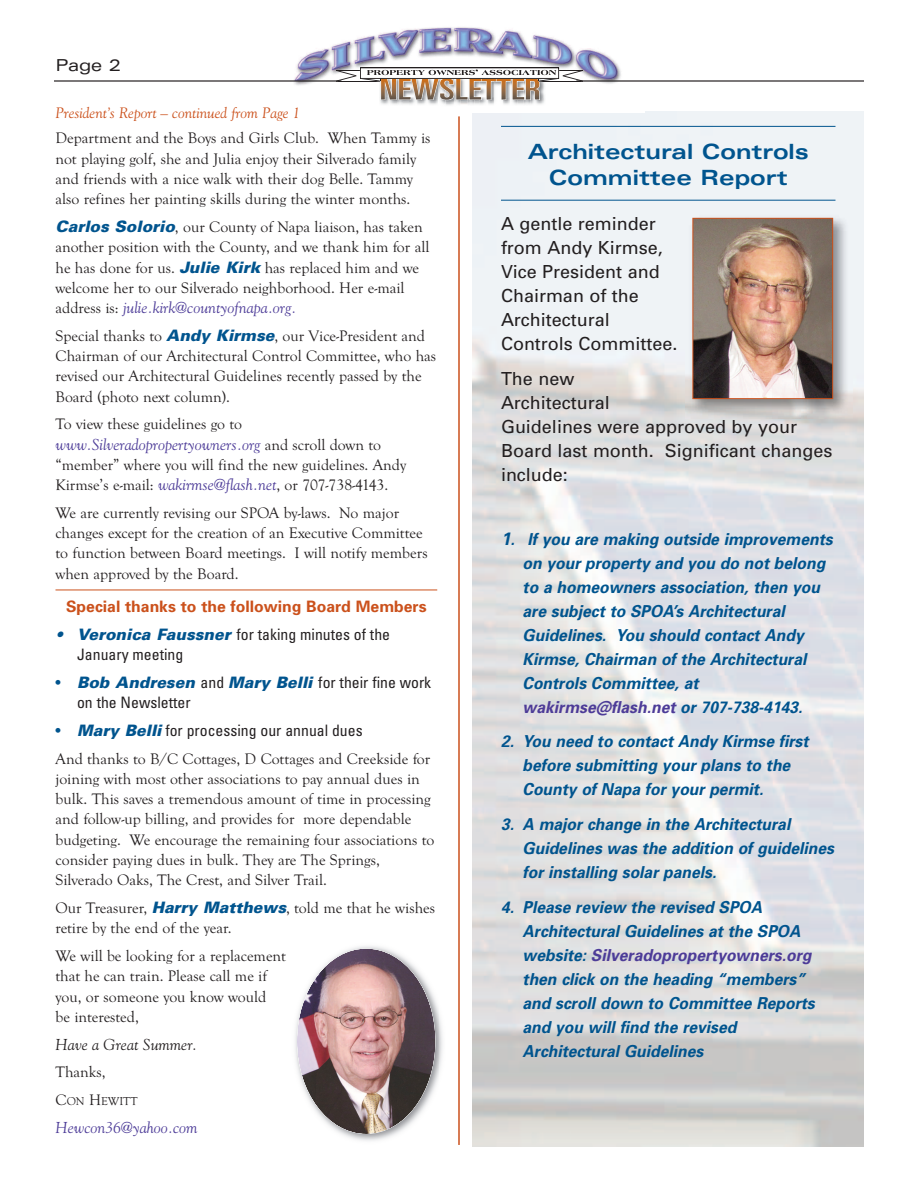
<style>
.page{position:relative;width:918px;height:1188px;background:#fff}
.page>*{position:absolute;margin:0;border:0;box-sizing:border-box;transform-origin:0 0}
.t1{font:700 expanded 21px/25.5px "Univers";color:#00548e;text-align:center}
.t2{font:18px/24px "Univers";color:#231f20}
.t3{font:italic 700 16.5px/24px "Univers";color:#00548e;scale:.95 1}
.t4{font:expanded 16.5px "Univers";color:#231f20}
.t5{font:15.75px/20.2px "Goudy Old Style T";color:#231f20}
.t6{font:condensed 15.75px/20.2px "Univers";color:#231f20}
.t7{font:italic 15.75px "Goudy";color:#4d3c98}
.t8{font:700 15.75px "Univers";color:#cb511c}
.t9{font:italic 15.75px "Goudy";color:#231f20}
.t10{font:italic 15px "Goudy";color:#cb511c}
.t11{font:11.85px "Goudy Old Style T";color:#231f20}
.s1{font-family:"Univers";font-weight:900;font-style:italic;color:#00548e}
.s2{font-family:"Goudy Old Style T";font-style:normal;color:#231f20}
.s3{font-family:"Goudy";font-style:italic;color:#4d3c98}
.s4{font-weight:900;font-style:italic;font-stretch:normal;color:#00548e}
.s5{color:#00548e}
.s6{font-size:15.75px}
.s7{font-size:18px}
.s8{color:#4d3c98}
</style>
<div class="page">
<hr style="left:501px;top:126px;width:335px;height:1px;background:#00548e">
<hr style="left:501px;top:200px;width:335px;height:1px;background:#00548e">
<hr style="left:56px;top:590px;width:381px;height:1px;background:#cb511c">
<img style="left:294px;top:27px;width:327px;height:58px">
<svg style="left:336px;top:67px;width:247px;height:38px"></svg>
<hr style="left:54px;top:80px;width:287px;height:2px;background:#231f20">
<hr style="left:576px;top:80px;width:288px;height:2px;background:#231f20">
<img style="left:295px;top:946px;width:148px;height:195px">
<img style="left:297px;top:949px;width:138px;height:185px;border-radius:50%">
<img style="left:686px;top:211px;width:166px;height:207px">
<img style="left:695px;top:220px;width:136px;height:177px">
<div style="left:693px;top:218px;width:140px;height:181px;border:1px solid #cb511c"></div>
<hr style="left:458px;top:116px;width:2px;height:1029px;background:#cb511c">
<p class="t4" style="left:56px;top:59px;width:67px">Page 2</p>
<p class="t10" style="left:56px;top:105px;width:246px">President’s Report – continued from Page 1</p>
<p class="t5" style="left:55px;top:128px;width:377px">Department and the Boys and Girls Club. When Tammy is not playing golf, she and Julia enjoy their Silverado family and friends with a nice walk with their dog Belle. Tammy also refines her painting skills during the winter months.</p>
<p class="t5" style="left:55px;top:216px;width:375px"><span class="s1">Carlos Solorio</span>, our County of Napa liaison, has taken another position with the County, and we thank him for all he has done for us. <span class="s1">Julie Kirk</span> has replaced him and we welcome her to our Silverado neighborhood. Her e-mail</p>
<p class="t7" style="left:56px;top:298px;width:243px"><span class="s2">address is:</span> julie.kirk@countyofnapa.org.</p>
<p class="t5" style="left:55px;top:325px;width:382px">Special thanks to <span class="s1">Andy Kirmse</span>, our Vice-President and Chairman of our Architectural Control Committee, who has revised our Architectural Guidelines recently passed by the Board (photo next column).</p>
<p class="t5" style="left:55px;top:414px;width:188px">To view these guidelines go to</p>
<p class="t7" style="left:56px;top:435px;width:327px">www.Silveradopropertyowners.org <span class="s2">and scroll down to</span></p>
<p class="t5" style="left:55px;top:454px;width:352px">“member” where you will find the new guidelines. Andy<br>Kirmse’s e-mail: <span class="s3">wakirmse@flash.net</span>, or 707-738-4143.</p>
<p class="t5" style="left:55px;top:502px;width:374px">We are currently revising our SPOA by-laws. No major changes except for the creation of an Executive Committee to function between Board meetings. I will notify members when approved by the Board.</p>
<p class="t8" style="left:66px;top:601px;width:362px">Special thanks to the following Board Members</p>
<p class="t6" style="left:77px;top:625px;width:314px;text-indent:-22px"><span class="s4">• Veronica Faussner</span> for taking minutes of the<br>January meeting</p>
<p class="t6" style="left:77px;top:673px;width:356px;text-indent:-22px"><span class="s5">•</span> <span class="s4">Bob Andresen</span> and <span class="s4">Mary Belli</span> for their fine work on the Newsletter</p>
<p class="t6" style="left:56px;top:721px;width:309px"><span class="s5">•</span> <span class="s4">Mary Belli</span> for processing our annual dues</p>
<p class="t5" style="left:55px;top:748px;width:380px">And thanks to B/C Cottages, D Cottages and Creekside for joining with most other associations to pay annual dues in bulk. This saves a tremendous amount of time in processing and follow-up billing, and provides for more dependable budgeting. We encourage the remaining four associations to consider paying dues in bulk. They are The Springs, Silverado Oaks, The Crest, and Silver Trail.</p>
<p class="t5" style="left:55px;top:897px;width:381px">Our Treasurer, <span class="s1">Harry Matthews</span>, told me that he wishes retire by the end of the year.</p>
<p class="t5" style="left:55px;top:945px;width:232px">We will be looking for a replacement that he can train. Please call me if you, or someone you know would<br>be interested,</p>
<p class="t9" style="left:55px;top:1035px;width:143px">Have a Great Summer.</p>
<p class="t5" style="left:55px;top:1062px;width:52px">Thanks,</p>
<p class="t11" style="left:55px;top:1094px;width:84px"><span class="s6">C</span>ON <span class="s6">H</span>EWITT</p>
<p class="t7" style="left:56px;top:1118px;width:144px">Hewcon36@yahoo.com</p>
<h1 class="t1" style="left:528px;top:141px;width:283px">Architectural Controls<br>Committee Report</h1>
<p class="t2" style="left:501px;top:213px;width:178px">A gentle reminder from Andy Kirmse,<br>Vice President and<br>Chairman of the<br>Architectural<br>Controls Committee.</p>
<p class="t2" style="left:501px;top:368px;width:333px">The new<br>Architectural<br>Guidelines were approved by your<br>Board last month. Significant changes include:</p>
<p class="t3" style="left:523px;top:528px;width:328px;text-indent:-22px"><span class="s7">1</span>. If you are making outside improvements on your property and you do not belong to a homeowners association, then you are subject to SPOA’s Architectural Guidelines. You should contact Andy Kirmse, Chairman of the Architectural Controls Committee, at <span class="s8">wakirmse@flash.net</span> or 707-738-4143.</p>
<p class="t3" style="left:523px;top:731px;width:302px;text-indent:-22px">2. You need to contact Andy Kirmse first before submitting your plans to the<br>County of Napa for your permit.</p>
<p class="t3" style="left:523px;top:814px;width:329px;text-indent:-22px">3. A major change in the Architectural<br>Guidelines was the addition of guidelines for installing solar panels.</p>
<p class="t3" style="left:523px;top:897px;width:309px;text-indent:-22px">4. Please review the revised SPOA Architectural Guidelines at the SPOA website: <span class="s8">Silveradopropertyowners.org </span>then click on the heading “members” and scroll down to Committee Reports and you will find the revised Architectural Guidelines</p>
</div>
